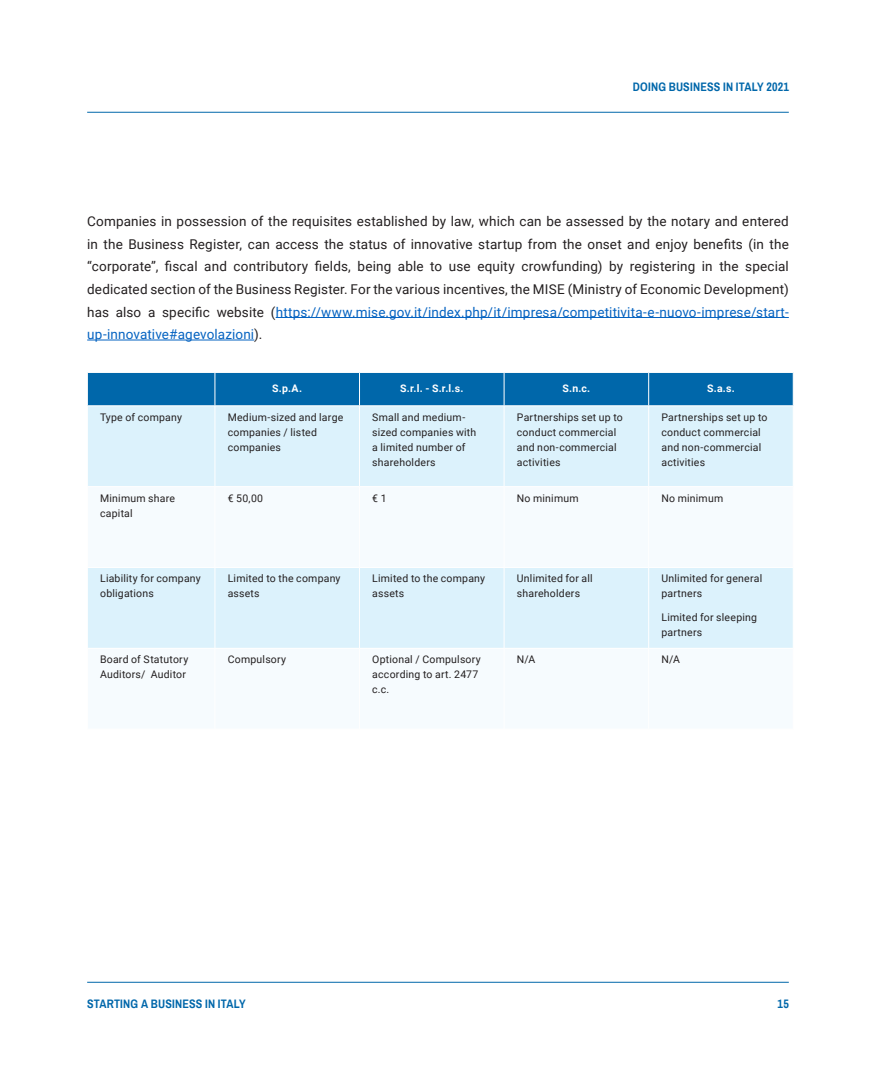
<style>
.page{position:relative;width:876px;height:1089px;background:#fff}
.page>*{position:absolute;margin:0;border:0;box-sizing:border-box;transform-origin:0 0}
.Text{font:13.5px/22.5px "Roboto";letter-spacing:.01em;color:#231f20;text-align:justify}
.t1{font:700 12px "Archivo Narrow";letter-spacing:.015em;color:#0067aa}
.Table_-_Text{font:10.5px/15px "Roboto";letter-spacing:.02em;color:#231f20}
.Table_-_Text-2{font:700 10.5px "Roboto";color:#fff}
.s1{color:#0563c1}
</style>
<div class="page">
<hr style="left:276px;top:317px;width:513px;height:1px;background:#0563c1">
<hr style="left:87px;top:340px;width:167px;height:1px;background:#0563c1">
<div style="left:88px;top:373px;width:705px;height:32px;background:#0067aa"></div>
<div style="left:88px;top:406px;width:705px;height:80px;background:#dcf2fc"></div>
<div style="left:88px;top:568px;width:705px;height:80px;background:#dcf2fc"></div>
<hr style="left:215px;top:372px;width:1px;height:33px;background:#fff">
<hr style="left:359px;top:372px;width:1px;height:33px;background:#fff">
<hr style="left:504px;top:372px;width:1px;height:33px;background:#fff">
<hr style="left:648px;top:372px;width:1px;height:33px;background:#fff">
<hr style="left:215px;top:406px;width:1px;height:80px;background:#fff">
<hr style="left:359px;top:406px;width:1px;height:80px;background:#fff">
<hr style="left:504px;top:406px;width:1px;height:80px;background:#fff">
<hr style="left:648px;top:406px;width:1px;height:80px;background:#fff">
<hr style="left:215px;top:567px;width:1px;height:81px;background:#fff">
<hr style="left:359px;top:567px;width:1px;height:81px;background:#fff">
<hr style="left:504px;top:567px;width:1px;height:81px;background:#fff">
<hr style="left:648px;top:567px;width:1px;height:81px;background:#fff">
<hr style="left:87px;top:112px;width:702px;height:1px;background:#0067aa">
<hr style="left:87px;top:981px;width:702px;height:1px;background:#0067aa">
<p class="t1" style="left:633px;top:80px;width:157px">DOING BUSINESS IN ITALY 2021</p>
<p class="Text" style="left:87px;top:210px;width:703px">Companies in possession of the requisites established by law, which can be assessed by the notary and entered in the Business Register, can access the status of innovative startup from the onset and enjoy benefits (in the “corporate”, fiscal and contributory fields, being able to use equity crowfunding) by registering in the special dedicated section of the Business Register. For the various incentives, the MISE (Ministry of Economic Development) has also a specific website (<span class="s1">https://www.mise.gov.it/index.php/it/impresa/competitivita-e-nuovo-imprese/start&shy;up-innovative#agevolazioni</span>).</p>
<p class="Table_-_Text-2" style="left:272px;top:380px;width:31px">S.p.A.</p>
<p class="Table_-_Text-2" style="left:400px;top:380px;width:65px">S.r.l. - S.r.l.s.</p>
<p class="Table_-_Text-2" style="left:562px;top:380px;width:29px">S.n.c.</p>
<p class="Table_-_Text-2" style="left:707px;top:380px;width:29px">S.a.s.</p>
<p class="Table_-_Text" style="left:100px;top:409px;width:83px">Type of company</p>
<p class="Table_-_Text" style="left:228px;top:409px;width:117px">Medium-sized and large companies / listed companies</p>
<p class="Table_-_Text" style="left:372px;top:409px;width:106px">Small and medium&shy;sized companies with a limited number of shareholders</p>
<p class="Table_-_Text" style="left:517px;top:409px;width:108px">Partnerships set up to conduct commercial and non-commercial activities</p>
<p class="Table_-_Text" style="left:661px;top:409px;width:108px">Partnerships set up to conduct commercial and non-commercial activities</p>
<p class="Table_-_Text" style="left:100px;top:490px;width:76px">Minimum share capital</p>
<p class="Table_-_Text" style="left:228px;top:490px;width:37px">€ 50,00</p>
<p class="Table_-_Text" style="left:372px;top:490px;width:16px">€ 1</p>
<p class="Table_-_Text" style="left:517px;top:490px;width:63px">No minimum</p>
<p class="Table_-_Text" style="left:661px;top:490px;width:63px">No minimum</p>
<p class="Table_-_Text" style="left:100px;top:570px;width:102px">Liability for company obligations</p>
<p class="Table_-_Text" style="left:228px;top:570px;width:114px">Limited to the company assets</p>
<p class="Table_-_Text" style="left:372px;top:570px;width:114px">Limited to the company assets</p>
<p class="Table_-_Text" style="left:517px;top:570px;width:77px">Unlimited for all shareholders</p>
<p class="Table_-_Text" style="left:661px;top:570px;width:102px">Unlimited for general partners</p>
<p class="Table_-_Text" style="left:661px;top:609px;width:97px">Limited for sleeping partners</p>
<p class="Table_-_Text" style="left:100px;top:651px;width:90px">Board of Statutory<br>Auditors/ Auditor</p>
<p class="Table_-_Text" style="left:228px;top:651px;width:60px">Compulsory</p>
<p class="Table_-_Text" style="left:372px;top:651px;width:110px">Optional / Compulsory according to art. 2477 c.c.</p>
<p class="Table_-_Text" style="left:517px;top:651px;width:20px">N/A</p>
<p class="Table_-_Text" style="left:661px;top:651px;width:20px">N/A</p>
<p class="t1" style="left:87px;top:996px;width:160px">STARTING A BUSINESS IN ITALY</p>
<p class="t1" style="left:777px;top:996px;width:13px">15</p>
</div>
